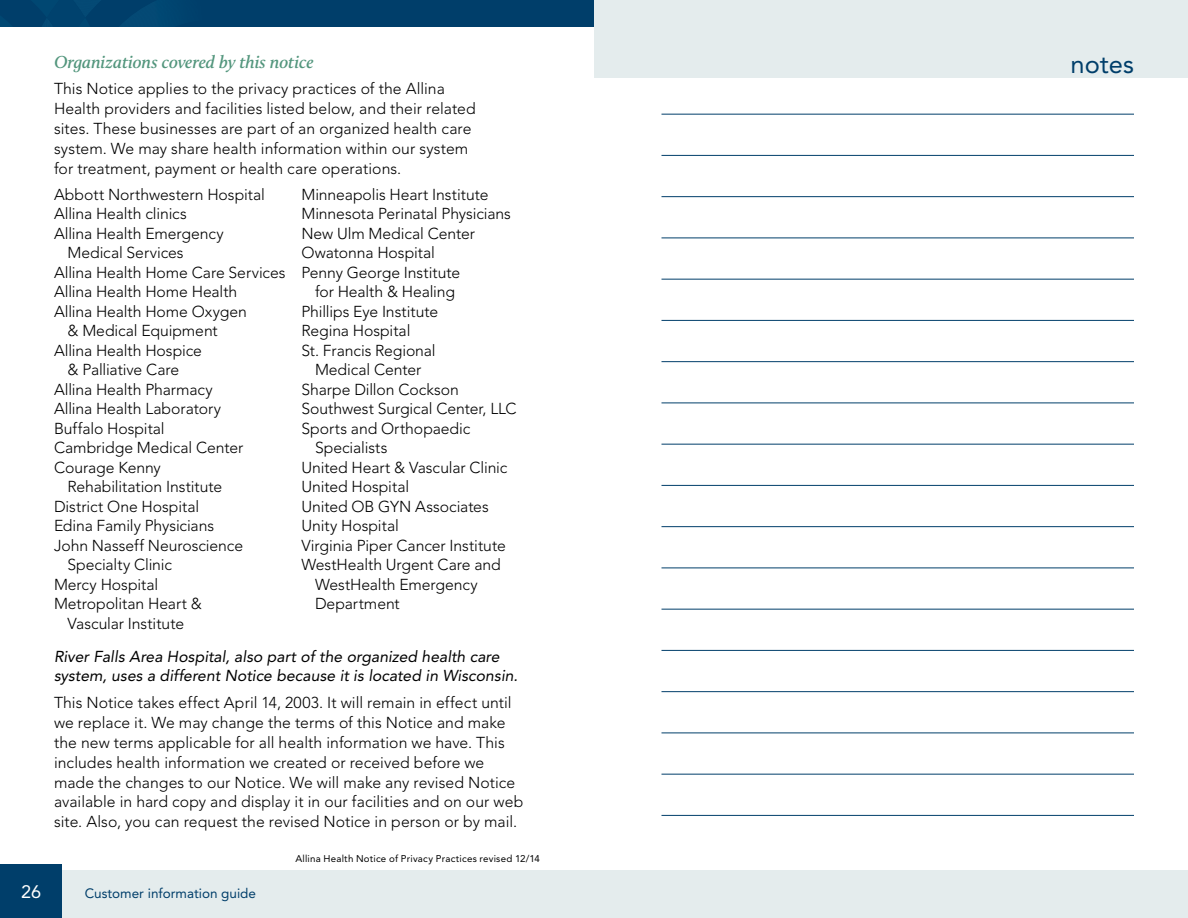
<style>
.page{position:relative;width:1188px;height:918px;background:#fff}
.page>*{position:absolute;margin:0;border:0;box-sizing:border-box;transform-origin:0 0}
.Section_header{font:25.5px "Avenir LT Std";color:#003e6a}
._03_SM_SUBHEADS{font:italic 600 18px "Calluna";letter-spacing:-.01em;color:#53967d}
.t1{font:18px "Avenir LT Std";color:#fff}
._01_TEXT{font:300 15.75px/19.5px "Avenir LT Std";color:#000}
._01_TEXT-2{font:italic 15.75px/19.5px "Avenir LT Std";letter-spacing:.005em;color:#000}
.t2{font:13.5px "Avenir LT Std";color:#003e6a}
.t3{font:9.75px "Avenir LT Std";letter-spacing:.02em;color:#000}
</style>
<div class="page">
<div style="left:56px;top:870px;width:552px;height:48px;background:#e4eced"></div>
<div style="left:0;top:864px;width:62px;height:54px;background:#003e6a"></div>
<div style="left:594px;top:0;width:594px;height:78px;background:#e4eced"></div>
<hr style="left:662px;top:114px;width:472px;height:1px;background:#003e6a">
<hr style="left:662px;top:155px;width:472px;height:1px;background:#003e6a">
<hr style="left:662px;top:196px;width:472px;height:1px;background:#003e6a">
<hr style="left:662px;top:238px;width:472px;height:1px;background:#003e6a">
<hr style="left:662px;top:279px;width:472px;height:1px;background:#003e6a">
<hr style="left:662px;top:320px;width:472px;height:1px;background:#003e6a">
<hr style="left:662px;top:361px;width:472px;height:1px;background:#003e6a">
<hr style="left:662px;top:403px;width:472px;height:1px;background:#003e6a">
<hr style="left:662px;top:444px;width:472px;height:1px;background:#003e6a">
<hr style="left:662px;top:485px;width:472px;height:1px;background:#003e6a">
<hr style="left:662px;top:526px;width:472px;height:1px;background:#003e6a">
<hr style="left:662px;top:568px;width:472px;height:1px;background:#003e6a">
<hr style="left:662px;top:609px;width:472px;height:1px;background:#003e6a">
<hr style="left:662px;top:650px;width:472px;height:1px;background:#003e6a">
<hr style="left:662px;top:691px;width:472px;height:1px;background:#003e6a">
<hr style="left:662px;top:733px;width:472px;height:1px;background:#003e6a">
<hr style="left:662px;top:774px;width:472px;height:1px;background:#003e6a">
<hr style="left:662px;top:815px;width:472px;height:1px;background:#003e6a">
<div style="left:594px;top:870px;width:594px;height:48px;background:#e4eced"></div>
<div style="left:0;top:0;width:594px;height:27px;background:#003e6a"></div>
<svg style="left:42px;top:0;width:123px;height:27px"></svg>
<p class="_03_SM_SUBHEADS" style="left:54px;top:50px;width:261px">Organizations covered by this notice</p>
<p class="_01_TEXT" style="left:54px;top:79px;width:423px">This Notice applies to the privacy practices of the Allina Health providers and facilities listed below, and their related sites. These businesses are part of an organized health care system. We may share health information within our system for treatment, payment or health care operations.</p>
<p class="_01_TEXT" style="left:54px;top:185px;width:212px">Abbott Northwestern Hospital</p>
<p class="_01_TEXT" style="left:54px;top:204px;width:135px">Allina Health clinics</p>
<p class="_01_TEXT" style="left:68px;top:224px;width:158px;text-indent:-14px">Allina Health Emergency<br>Medical Services</p>
<p class="_01_TEXT" style="left:54px;top:263px;width:233px">Allina Health Home Care Services</p>
<p class="_01_TEXT" style="left:54px;top:282px;width:185px">Allina Health Home Health</p>
<p class="_01_TEXT" style="left:68px;top:302px;width:181px;text-indent:-14px">Allina Health Home Oxygen &amp; Medical Equipment</p>
<p class="_01_TEXT" style="left:54px;top:341px;width:150px;text-align:center">Allina Health Hospice &amp; Palliative Care</p>
<p class="_01_TEXT" style="left:54px;top:380px;width:160px">Allina Health Pharmacy</p>
<p class="_01_TEXT" style="left:54px;top:399px;width:169px">Allina Health Laboratory</p>
<p class="_01_TEXT" style="left:54px;top:419px;width:112px">Buffalo Hospital</p>
<p class="_01_TEXT" style="left:54px;top:438px;width:191px">Cambridge Medical Center</p>
<p class="_01_TEXT" style="left:68px;top:458px;width:156px;text-indent:-14px">Courage Kenny<br>Rehabilitation Institute</p>
<p class="_01_TEXT" style="left:54px;top:497px;width:147px">District One Hospital</p>
<p class="_01_TEXT" style="left:54px;top:516px;width:162px">Edina Family Physicians</p>
<p class="_01_TEXT" style="left:68px;top:536px;width:177px;text-indent:-14px">John Nasseff Neuroscience<br>Specialty Clinic</p>
<p class="_01_TEXT" style="left:54px;top:575px;width:106px">Mercy Hospital</p>
<p class="_01_TEXT" style="left:54px;top:594px;width:150px;text-align:center">Metropolitan Heart &amp;<br>Vascular Institute</p>
<p class="_01_TEXT" style="left:302px;top:185px;width:189px">Minneapolis Heart Institute</p>
<p class="_01_TEXT" style="left:302px;top:204px;width:211px">Minnesota Perinatal Physicians</p>
<p class="_01_TEXT" style="left:302px;top:224px;width:175px">New Ulm Medical Center</p>
<p class="_01_TEXT" style="left:302px;top:243px;width:135px">Owatonna Hospital</p>
<p class="_01_TEXT" style="left:302px;top:263px;width:160px;text-align:center">Penny George Institute for Health &amp; Healing</p>
<p class="_01_TEXT" style="left:302px;top:302px;width:138px">Phillips Eye Institute</p>
<p class="_01_TEXT" style="left:302px;top:321px;width:110px">Regina Hospital</p>
<p class="_01_TEXT" style="left:302px;top:341px;width:136px;text-align:center">St. Francis Regional<br>Medical Center</p>
<p class="_01_TEXT" style="left:302px;top:380px;width:159px">Sharpe Dillon Cockson</p>
<p class="_01_TEXT" style="left:302px;top:399px;width:217px">Southwest Surgical Center, LLC</p>
<p class="_01_TEXT" style="left:315px;top:419px;width:157px;text-indent:-14px">Sports and Orthopaedic<br>Specialists</p>
<p class="_01_TEXT" style="left:302px;top:458px;width:207px">United Heart &amp; Vascular Clinic</p>
<p class="_01_TEXT" style="left:302px;top:477px;width:109px">United Hospital</p>
<p class="_01_TEXT" style="left:302px;top:497px;width:189px">United OB GYN Associates</p>
<p class="_01_TEXT" style="left:302px;top:516px;width:99px">Unity Hospital</p>
<p class="_01_TEXT" style="left:302px;top:536px;width:206px">Virginia Piper Cancer Institute</p>
<p class="_01_TEXT" style="left:315px;top:555px;width:187px;text-indent:-14px">WestHealth Urgent Care and<br>WestHealth Emergency<br>Department</p>
<p class="_01_TEXT-2" style="left:54px;top:647px;width:465px">River Falls Area Hospital, also part of the organized health care system, uses a different Notice because it is located in Wisconsin.</p>
<p class="_01_TEXT" style="left:54px;top:693px;width:471px">This Notice takes effect April 14, 2003. It will remain in effect until we replace it. We may change the terms of this Notice and make the new terms applicable for all health information we have. This includes health information we created or received before we made the changes to our Notice. We will make any revised Notice available in hard copy and display it in our facilities and on our web site. Also, you can request the revised Notice in person or by mail.</p>
<p class="t3" style="left:296px;top:852px;width:246px">Allina Health Notice of Privacy Practices revised 12/14</p>
<p class="t1" style="left:21px;top:881px;width:22px">26</p>
<p class="t2" style="left:85px;top:886px;width:173px">Customer information guide</p>
<p class="Section_header" style="left:1071px;top:50px;width:65px">notes</p>
</div>
